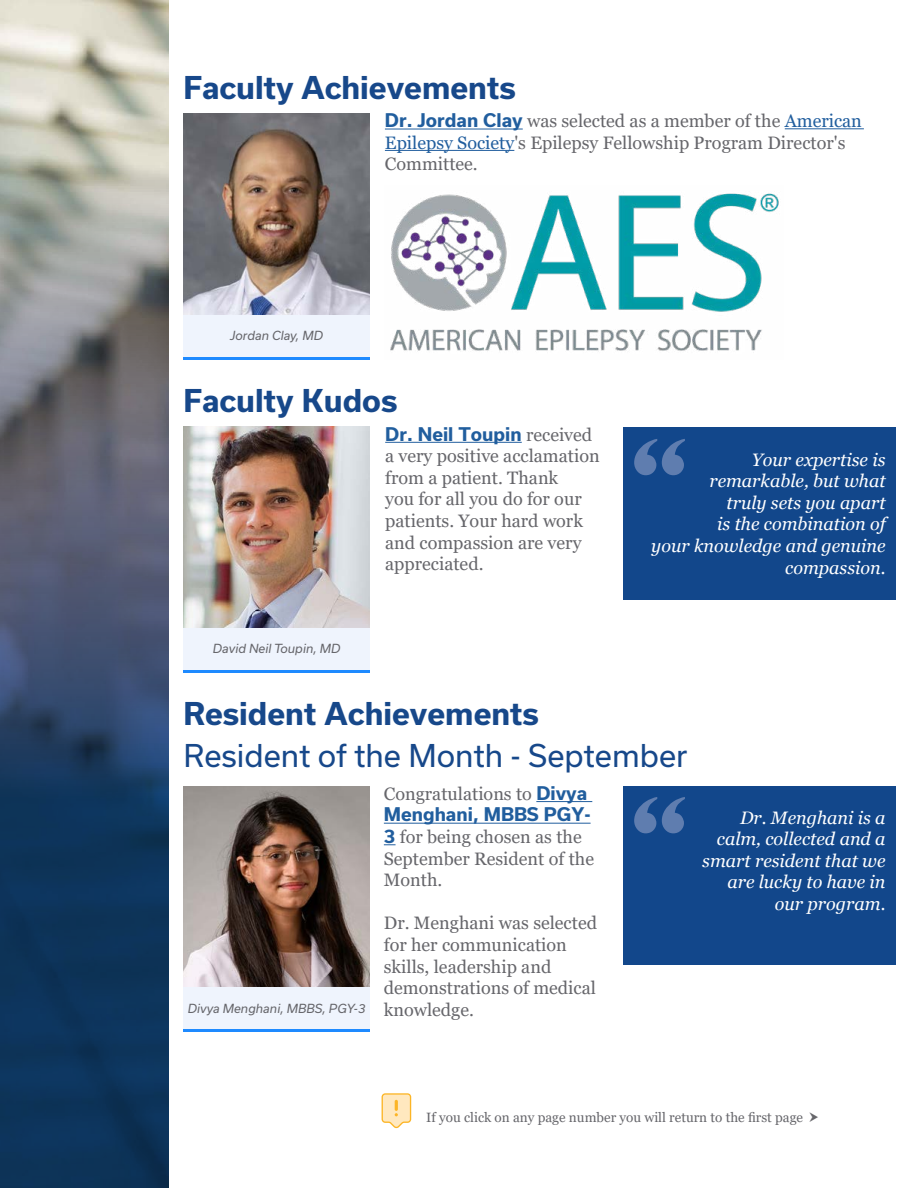
<style>
.page{position:relative;width:918px;height:1188px;background:#fff}
.page>*{position:absolute;margin:0;border:0;box-sizing:border-box;transform-origin:0 0}
.t1{font:700 126.15px "Perpetua Titling";color:#5f7daf}
.t2{font:700 30px "Usual";color:#17488a}
.t3{font:30px "Usual";color:#17488a}
.t4{font:18px/21.6px "Georgia";color:#66666b}
.t5{font:italic 18px/21.6px "Georgia";color:#fff;text-align:right}
.t6{font:700 18px "Usual";color:#215e9e}
.t7{font:13.5px "Georgia";color:#66666b}
.t8{font:italic 12px "Usual";color:#66666b}
.s1{font-family:"Usual";font-weight:700;color:#215e9e}
.s2{color:#215e9e}
.s3{font-family:"Georgia";font-weight:400;color:#66666b}
.s4{font-family:"Georgia";font-style:normal;font-size:18px}
</style>
<div class="page">
<svg style="left:0;top:0;width:168px;height:1188px;background:#566779"></svg>
<hr style="left:385px;top:129px;width:138px;height:1px;background:#215e9e">
<hr style="left:785px;top:128px;width:79px;height:1px;background:#215e9e">
<hr style="left:385px;top:150px;width:129px;height:1px;background:#215e9e">
<div style="left:183px;top:314px;width:187px;height:43px;background:#eff4fd"></div>
<hr style="left:183px;top:357px;width:187px;height:2px;background:#1e8aff">
<img style="left:183px;top:114px;width:187px;height:200px">
<img style="left:390px;top:193px;width:389px;height:158px">
<hr style="left:385px;top:442px;width:137px;height:1px;background:#215e9e">
<div style="left:624px;top:427px;width:272px;height:172px;background:#12478b"></div>
<div style="left:183px;top:627px;width:187px;height:43px;background:#eff4fd"></div>
<hr style="left:183px;top:670px;width:187px;height:3px;background:#1e8aff">
<img style="left:183px;top:427px;width:187px;height:200px">
<div style="left:624px;top:786px;width:272px;height:178px;background:#12478b"></div>
<hr style="left:536px;top:801px;width:56px;height:1px;background:#215e9e">
<hr style="left:384px;top:823px;width:207px;height:1px;background:#215e9e">
<svg style="left:384px;top:844px;width:12px;height:1px"></svg>
<div style="left:183px;top:987px;width:187px;height:43px;background:#eff4fd"></div>
<hr style="left:183px;top:1030px;width:187px;height:2px;background:#1e8aff">
<img style="left:183px;top:786px;width:187px;height:201px">
<svg style="left:381px;top:1093px;width:31px;height:36px"></svg>
<h2 class="t2" style="left:183px;top:70px;width:334px">Faculty Achievements</h2>
<p class="t4" style="left:385px;top:111px;width:479px"><span class="s1">Dr. Jordan Clay</span> was selected as a member of the <span class="s2">American<br>Epilepsy Society</span>'s Epilepsy Fellowship Program Director's<br>Committee.</p>
<p class="t8" style="left:230px;top:329px;width:94px">Jordan Clay, MD</p>
<h2 class="t2" style="left:183px;top:383px;width:216px">Faculty Kudos</h2>
<p class="t6" style="left:385px;top:423px;width:209px">Dr. Neil Toupin <span class="s3">received</span></p>
<p class="t4" style="left:385px;top:445px;width:216px">a very positive acclamation from a patient. Thank<br>you for all you do for our patients. Your hard work and compassion are very appreciated.</p>
<h1 class="t1" style="left:631px;top:407px;width:59px">“</h1>
<p class="t5" style="left:651px;top:449px;width:236px">Your expertise is remarkable, but what<br>truly sets you apart<br>is the combination of<br>your knowledge and genuine compassion.</p>
<p class="t8" style="left:213px;top:642px;width:129px">David Neil Toupin, MD</p>
<h2 class="t2" style="left:183px;top:697px;width:357px">Resident Achievements</h2>
<h2 class="t3" style="left:183px;top:738px;width:506px">Resident of the Month - September</h2>
<h1 class="t1" style="left:631px;top:765px;width:59px">“</h1>
<p class="t4" style="left:384px;top:783px;width:205px">Congratulations to <span class="s1">Divya</span></p>
<p class="t6" style="left:384px;top:804px;width:208px">Menghani, MBBS PGY-</p>
<p class="t4" style="left:384px;top:826px;width:212px"><span class="s1">3</span> for being chosen as the<br>September Resident of the<br>Month.</p>
<p class="t4" style="left:384px;top:913px;width:215px">Dr. Menghani was selected for her communication skills, leadership and demonstrations of medical</p>
<p class="t8" style="left:188px;top:1001px;width:288px">Divya Menghani, MBBS, PGY-3 <span class="s4">knowledge.</span></p>
<p class="t5" style="left:702px;top:807px;width:185px">Dr. Menghani is a calm, collected and a smart resident that we are lucky to have in our program.</p>
<p class="t7" style="left:426px;top:1109px;width:378px">If you click on any page number you will return to the first page</p>
</div>
